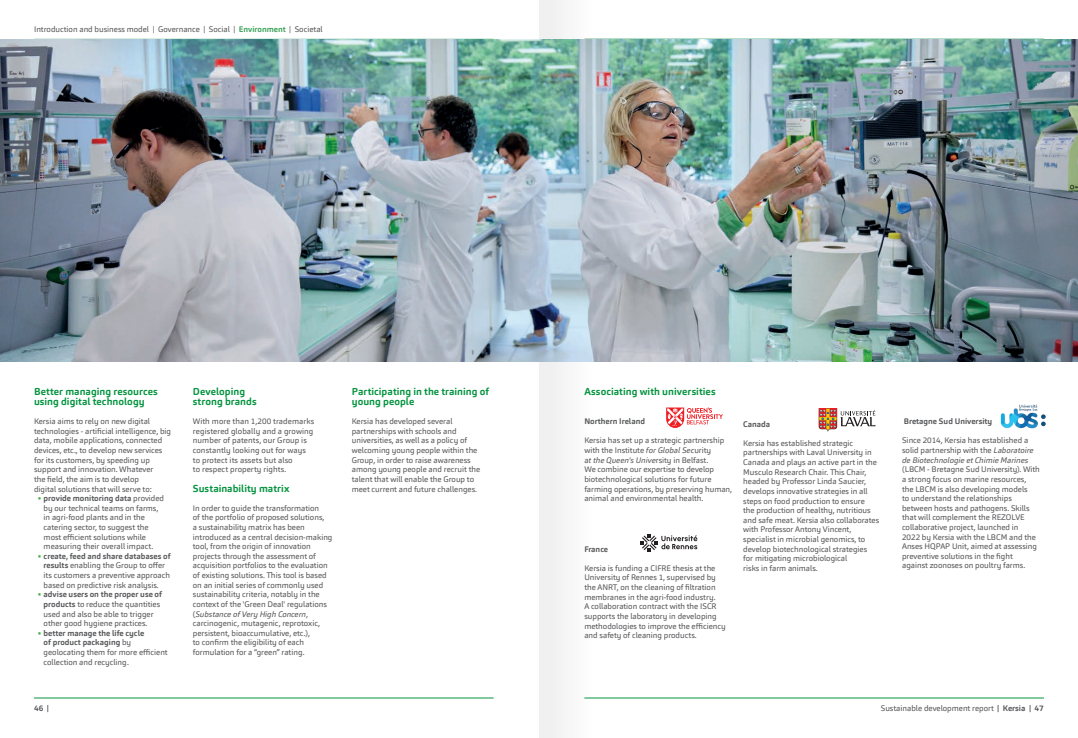
<style>
.page{position:relative;width:1078px;height:738px;background:#fff}
.page>*{position:absolute;margin:0;border:0;box-sizing:border-box;transform-origin:0 0}
.Intertitre_N1_Environnement{font:700 10px/9.6px "Carnas";letter-spacing:.005em;color:#079441}
.Body_OK{font:8px/9.6px "Carnas";color:#57585a}
.Body_OK-2{font:700 8px "Carnas";color:#57585a}
.s1{font-weight:700;color:#3ea35b}
.s2{font-size:10px;color:#49b748}
.s3{font-weight:700}
.s4{font-style:italic}
</style>
<div class="page">
<hr style="left:584px;top:697px;width:459px;height:1px;background:#079441">
<hr style="left:34px;top:697px;width:459px;height:1px;background:#079441">
<div style="left:539px;top:0;width:53px;height:737px;background:#f5f5f5"></div>
<img style="left:0;top:39px;width:1077px;height:322px">
<svg style="left:640px;top:534px;width:57px;height:17px"></svg>
<svg style="left:666px;top:407px;width:56px;height:20px"></svg>
<svg style="left:818px;top:408px;width:57px;height:23px"></svg>
<img style="left:1000px;top:404px;width:46px;height:25px">
<p class="Body_OK" style="left:34px;top:24px;width:290px">Introduction and business model | Governance | Social | <span class="s1">Environment</span> | Societal</p>
<p class="Intertitre_N1_Environnement" style="left:34px;top:387px;width:125px">Better managing resources using digital technology</p>
<p class="Body_OK" style="left:34px;top:416px;width:138px">Kersia aims to rely on new digital technologies - artificial intelligence, big data, mobile applications, connected devices, etc., to develop new services for its customers, by speeding up support and innovation. Whatever<br>the field, the aim is to develop<br>digital solutions that will serve to:</p>
<p class="Body_OK" style="left:44px;top:493px;width:122px;text-indent:-6px"><span class="s2">•</span> <span class="s3">provide monitoring data</span> provided by our technical teams on farms, in agri-food plants and in the catering sector, to suggest the most efficient solutions while measuring their overall impact.</p>
<p class="Body_OK" style="left:44px;top:550px;width:128px;text-indent:-6px"><span class="s2">•</span> <span class="s3">create, feed and share databases of results</span> enabling the Group to offer its customers a preventive approach based on predictive risk analysis.</p>
<p class="Body_OK" style="left:44px;top:589px;width:120px;text-indent:-6px"><span class="s2">•</span> <span class="s3">advise users on the proper use of products</span> to reduce the quantities used and also be able to trigger other good hygiene practices.</p>
<p class="Body_OK" style="left:44px;top:627px;width:125px;text-indent:-6px"><span class="s2">•</span> <span class="s3">better manage the life cycle<br>of product packaging</span> by geolocating them for more efficient collection and recycling.</p>
<p class="Intertitre_N1_Environnement" style="left:193px;top:387px;width:65px">Developing strong brands</p>
<p class="Body_OK" style="left:193px;top:416px;width:123px">With more than 1,200 trademarks registered globally and a growing number of patents, our Group is constantly looking out for ways to protect its assets but also<br>to respect property rights.</p>
<p class="Intertitre_N1_Environnement" style="left:193px;top:483px;width:98px">Sustainability matrix</p>
<p class="Body_OK" style="left:193px;top:502px;width:141px">In order to guide the transformation<br>of the portfolio of proposed solutions,<br>a sustainability matrix has been introduced as a central decision-making tool, from the origin of innovation projects through the assessment of acquisition portfolios to the evaluation of existing solutions. This tool is based on an initial series of commonly used sustainability criteria, notably in the context of the 'Green Deal' regulations (<span class="s4">Substance of Very High Concern</span>, carcinogenic, mutagenic, reprotoxic, persistent, bioaccumulative, etc.),<br>to confirm the eligibility of each formulation for a “green” rating.</p>
<p class="Intertitre_N1_Environnement" style="left:351px;top:387px;width:139px">Participating in the training of young people</p>
<p class="Body_OK" style="left:351px;top:416px;width:130px">Kersia has developed several partnerships with schools and universities, as well as a policy of welcoming young people within the Group, in order to raise awareness among young people and recruit the talent that will enable the Group to meet current and future challenges.</p>
<p class="Body_OK-2" style="left:903px;top:416px;width:90px">Bretagne Sud University</p>
<p class="Intertitre_N1_Environnement" style="left:584px;top:387px;width:133px">Associating with universities</p>
<p class="Body_OK-2" style="left:584px;top:416px;width:62px">Northern Ireland</p>
<p class="Body_OK" style="left:584px;top:435px;width:149px">Kersia has set up a strategic partnership with the Institute <span class="s4">for Global Sec</span>urity<br>a<span class="s4">t the Queen's Unive</span>rsity in Belfast.<br>We combine our expertise to develop biotechnological solutions for future farming operations, by preserving human, animal and environmental health.</p>
<p class="Body_OK-2" style="left:743px;top:418px;width:28px">Canada</p>
<p class="Body_OK" style="left:743px;top:438px;width:137px">Kersia has established strategic partnerships with Laval University in Canada and plays an active part in the Musculo Research Chair. This Chair, headed by Professor Linda Saucier, develops innovative strategies in all steps on food production to ensure<br>the production of healthy, nutritious and safe meat. Kersia also collaborates with Professor Antony Vincent, specialist in microbial genomics, to develop biotechnological strategies for mitigating microbiological<br>risks in farm animals.</p>
<p class="Body_OK" style="left:901px;top:435px;width:139px">Since 2014, Kersia has established a solid partnership with the <span class="s4">Laboratoire de Biotechnologie et Chimie Marines </span>(LBCM - Bretagne Sud University). With a strong focus on marine resources,<br>the LBCM is also developing models<br>to understand the relationships between hosts and pathogens. Skills that will complement the REZOLVE collaborative project, launched in<br>2022 by Kersia with the LBCM and the Anses HQPAP Unit, aimed at assessing preventive solutions in the fight against zoonoses on poultry farms.</p>
<p class="Body_OK-2" style="left:584px;top:543px;width:25px">France</p>
<p class="Body_OK" style="left:584px;top:562px;width:143px">Kersia is funding a CIFRE thesis at the University of Rennes 1, supervised by the ANRT, on the cleaning of filtration membranes in the agri-food industry.<br>A collaboration contract with the ISCR supports the laboratory in developing methodologies to improve the efficiency and safety of cleaning products.</p>
<p class="Body_OK-2" style="left:34px;top:703px;width:16px">46 |</p>
<p class="Body_OK" style="left:880px;top:703px;width:165px">Sustainable development report <span class="s3">| Kersia | 47</span></p>
</div>
